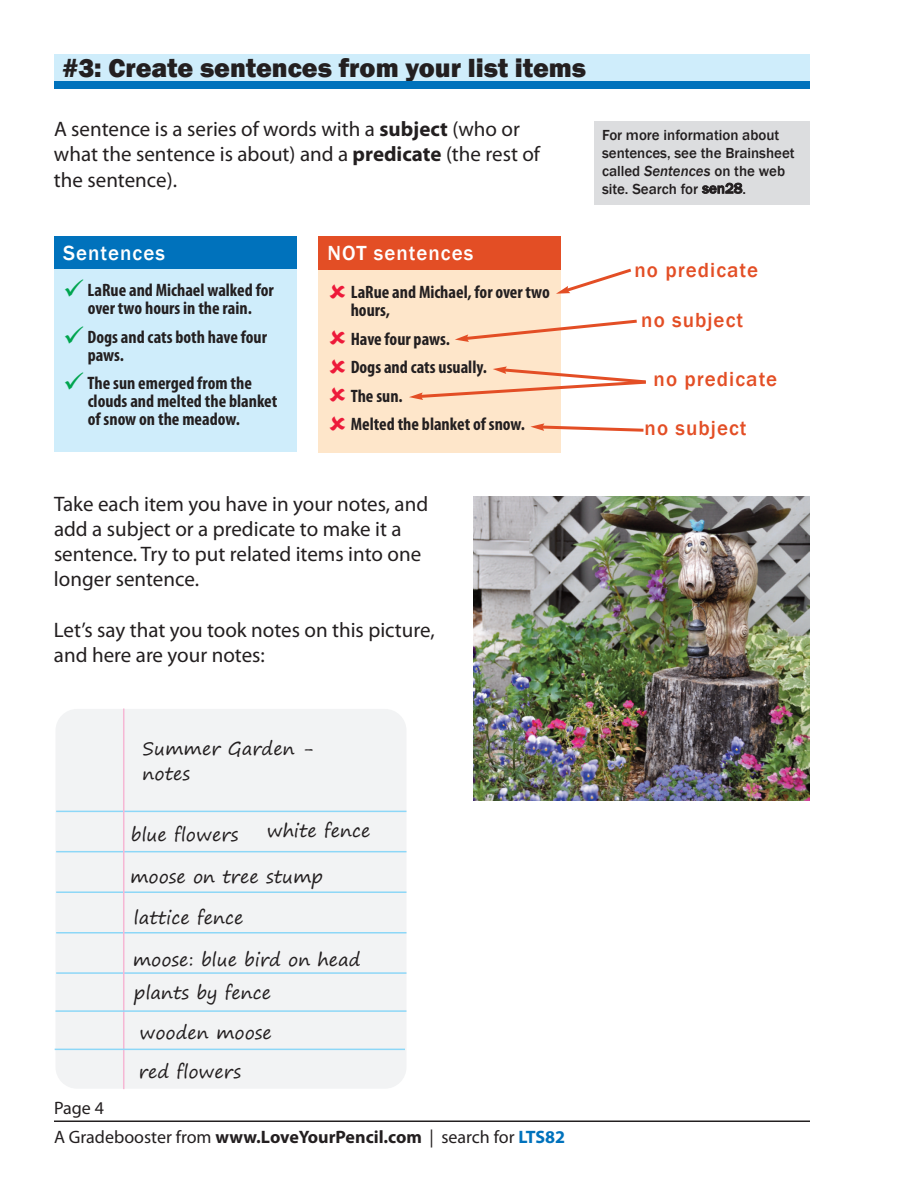
<style>
.page{position:relative;width:918px;height:1188px;background:#fff}
.page>*{position:absolute;margin:0;border:0;box-sizing:border-box;transform-origin:0 0}
.t1{font:800 27px "Franklin Gothic";color:#231f20}
.t2{font:21px/25.2px "Myriad Pro";color:#231f20}
.t3{font:500 21px "Franklin Gothic";letter-spacing:.05em;color:#e34e25}
.t4{font:500 21px "Franklin Gothic";letter-spacing:.05em;color:#fff}
.t5{font:700 condensed 18px/18px "Myriad Pro";color:#231f20}
.t6{font:18px/38.2px "Segoe Print";color:#231f20}
.t7{font:18px "Myriad Pro";color:#231f20}
.t8{font:500 15px/18px "Franklin Gothic";color:#231f20}
.s1{font-weight:700}
.s2{font-style:italic}
.s3{color:#00a54f}
.s4{font-weight:700;color:#0072bc}
</style>
<div class="page">
<div style="left:56px;top:709px;width:350px;height:380px;background:#f2f3f4;border-radius:22px"></div>
<hr style="left:56px;top:811px;width:350px;height:1px;background:#8dd7f7">
<hr style="left:56px;top:851px;width:350px;height:1px;background:#8dd7f7">
<hr style="left:56px;top:891px;width:350px;height:2px;background:#8dd7f7">
<hr style="left:56px;top:932px;width:350px;height:2px;background:#8dd7f7">
<hr style="left:56px;top:972px;width:350px;height:2px;background:#8dd7f7">
<hr style="left:123px;top:709px;width:1px;height:380px;background:#f6b7d4">
<hr style="left:56px;top:1010px;width:350px;height:2px;background:#8dd7f7">
<hr style="left:55px;top:1049px;width:350px;height:1px;background:#8dd7f7">
<hr style="left:54px;top:1121px;width:756px;height:1px;background:#231f20">
<div style="left:54px;top:54px;width:756px;height:33px;background:#cfedfb"></div>
<div style="left:54px;top:81px;width:756px;height:8px;background:#0072bc"></div>
<div style="left:595px;top:122px;width:215px;height:83px;background:#dcdddf"></div>
<img style="left:473px;top:496px;width:337px;height:305px">
<div style="left:54px;top:236px;width:243px;height:39px;background:#0072bc"></div>
<div style="left:54px;top:270px;width:243px;height:182px;background:#cfedfb"></div>
<div style="left:318px;top:236px;width:243px;height:39px;background:#e34e25"></div>
<div style="left:318px;top:270px;width:243px;height:183px;background:#fee6ca"></div>
<svg style="left:556px;top:268px;width:76px;height:26px"></svg>
<svg style="left:455px;top:319px;width:182px;height:23px"></svg>
<svg style="left:530px;top:423px;width:114px;height:9px"></svg>
<svg style="left:409px;top:366px;width:237px;height:34px"></svg>
<p class="t1" style="left:63px;top:53px;width:525px">#3: Create sentences from your list items</p>
<p class="t2" style="left:54px;top:118px;width:488px">A sentence is a series of words with a <span class="s1">subject</span> (who or what the sentence is about) and a <span class="s1">predicate</span> (the rest of the sentence).</p>
<p class="t8" style="left:602px;top:125px;width:194px">For more information about sentences, see the Brainsheet called <span class="s2">Sentences</span> on the web site. Search for sen28.</p>
<p class="t4" style="left:63px;top:241px;width:103px">Sentences</p>
<p class="t5" style="left:63px;top:283px;width:212px;text-align:center"><span class="s3">✓</span> LaRue and Michael walked for over two hours in the rain.</p>
<p class="t5" style="left:88px;top:329px;width:181px;text-indent:-25px"><span class="s3">✓</span> Dogs and cats both have four paws.</p>
<p class="t5" style="left:88px;top:376px;width:191px;text-indent:-25px"><span class="s3">✓</span> The sun emerged from the clouds and melted the blanket of snow on the meadow.</p>
<p class="t4" style="left:327px;top:241px;width:148px">NOT sentences</p>
<p class="t5" style="left:351px;top:285px;width:201px">LaRue and Michael, for over two hours,</p>
<p class="t5" style="left:351px;top:326px;width:176px;line-height:28.5px">Have four paws.<br>Dogs and cats usually.<br>The sun.<br>Melted the blanket of snow.</p>
<p class="t2" style="left:54px;top:493px;width:376px">Take each item you have in your notes, and add a subject or a predicate to make it a sentence. Try to put related items into one longer sentence.</p>
<p class="t2" style="left:54px;top:619px;width:382px">Let’s say that you took notes on this picture, and here are your notes:</p>
<p class="t6" style="left:143px;top:735px;width:172px;line-height:25.2px">Summer Garden - notes</p>
<p class="t6" style="left:267px;top:811px;width:105px">white fence</p>
<p class="t6" style="left:131px;top:815px;width:109px">blue flowers</p>
<p class="t6" style="left:130px;top:857px;width:195px">moose on tree stump</p>
<p class="t6" style="left:134px;top:898px;width:111px">lattice fence</p>
<p class="t6" style="left:133px;top:943px;width:229px;line-height:32.7px">moose: blue bird on head plants by fence</p>
<p class="t7" style="left:54px;top:1101px;width:51px">Page 4</p>
<p class="t6" style="left:139px;top:1014px;width:135px">wooden moose red flowers</p>
<p class="t7" style="left:54px;top:1131px;width:513px">A Gradebooster from <span class="s1">www.LoveYourPencil.com</span> | search for <span class="s4">LTS82</span></p>
<p class="t3" style="left:634px;top:258px;width:125px">no predicate</p>
<p class="t3" style="left:641px;top:308px;width:104px">no subject</p>
<p class="t3" style="left:654px;top:367px;width:125px">no predicate</p>
<p class="t3" style="left:645px;top:416px;width:104px">no subject</p>
</div>
